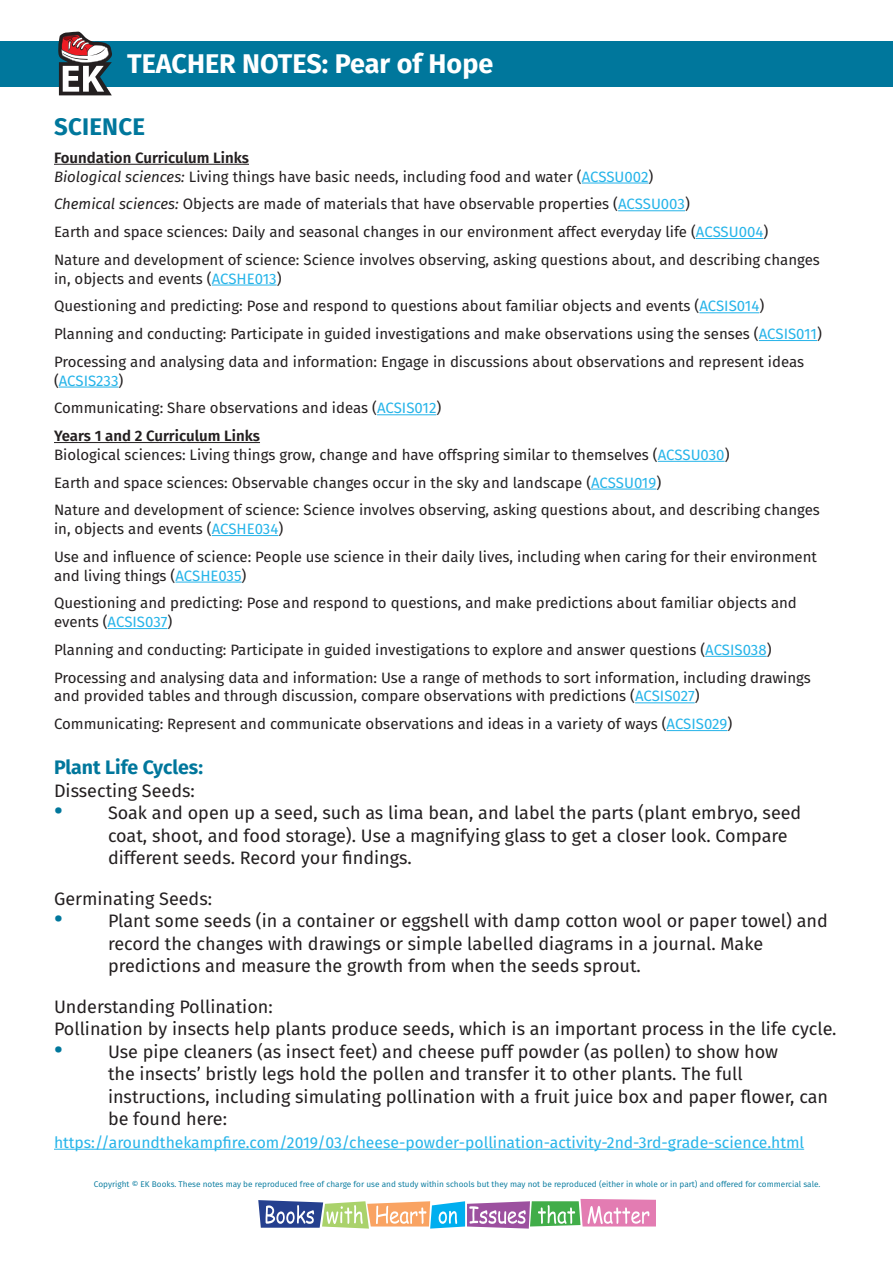
<style>
.page{position:relative;width:893px;height:1263px;background:#fff}
.page>*{position:absolute;margin:0;border:0;box-sizing:border-box;transform-origin:0 0}
.t1{font:700 27px "Fira Sans";color:#fff}
.t2{font:700 24px "Fira Sans";letter-spacing:.01em;color:#00779c}
.t3{font:700 19.5px "Fira Sans";letter-spacing:-.005em;color:#00779c}
.t4{font:18px/22.5px "Fira Sans";color:#231f20}
.t5{font:15.75px "Fira Sans";color:#26b4e9}
.t6{font:15px/18.8px "Fira Sans";color:#231f20}
.t7{font:600 15px "Fira Sans";color:#231f20}
.t8{font:8.25px "Fira Sans";color:#00779c}
.s1{font-style:italic}
.s2{color:#26b4e9}
.s3{font-family:"Montserrat";font-weight:900;font-size:24px;color:#00779c}
</style>
<div class="page">
<div style="left:0;top:41px;width:893px;height:45px;background:#00779c"></div>
<svg style="left:58px;top:32px;width:54px;height:63px"></svg>
<hr style="left:54px;top:164px;width:195px;height:1px;background:#231f20">
<hr style="left:582px;top:183px;width:66px;height:1px;background:#26b4e9">
<hr style="left:618px;top:210px;width:67px;height:1px;background:#26b4e9">
<hr style="left:696px;top:238px;width:67px;height:1px;background:#26b4e9">
<hr style="left:212px;top:285px;width:65px;height:1px;background:#26b4e9">
<hr style="left:699px;top:312px;width:60px;height:1px;background:#26b4e9">
<hr style="left:759px;top:340px;width:58px;height:1px;background:#26b4e9">
<hr style="left:59px;top:387px;width:59px;height:1px;background:#26b4e9">
<hr style="left:377px;top:414px;width:59px;height:1px;background:#26b4e9">
<hr style="left:54px;top:442px;width:206px;height:1px;background:#231f20">
<hr style="left:658px;top:461px;width:67px;height:1px;background:#26b4e9">
<hr style="left:591px;top:489px;width:65px;height:1px;background:#26b4e9">
<hr style="left:212px;top:535px;width:66px;height:1px;background:#26b4e9">
<hr style="left:175px;top:582px;width:67px;height:1px;background:#26b4e9">
<hr style="left:108px;top:628px;width:59px;height:1px;background:#26b4e9">
<hr style="left:705px;top:656px;width:62px;height:1px;background:#26b4e9">
<hr style="left:635px;top:702px;width:60px;height:1px;background:#26b4e9">
<hr style="left:667px;top:730px;width:60px;height:1px;background:#26b4e9">
<hr style="left:54px;top:1149px;width:750px;height:1px;background:#26b4e9">
<svg style="left:258px;top:1199px;width:398px;height:29px"></svg>
<p class="t1" style="left:127px;top:41px;width:368px">TEACHER NOTES: Pear of Hope</p>
<p class="t2" style="left:54px;top:106px;width:92px">SCIENCE</p>
<p class="t7" style="left:54px;top:145px;width:196px">Foundation Curriculum Links</p>
<p class="t6" style="left:54px;top:166px;width:601px"><span class="s1">Biological sciences:</span> Living things have basic needs, including food and water (<span class="s2">ACSSU002</span>)</p>
<p class="t6" style="left:54px;top:194px;width:637px"><span class="s1">Chemical sciences:</span> Objects are made of materials that have observable properties (<span class="s2">ACSSU003</span>)</p>
<p class="t6" style="left:54px;top:222px;width:716px">Earth and space sciences: Daily and seasonal changes in our environment affect everyday life (<span class="s2">ACSSU004</span>)</p>
<p class="t6" style="left:54px;top:250px;width:767px">Nature and development of science: Science involves observing, asking questions about, and describing changes in, objects and events (<span class="s2">ACSHE013</span>)</p>
<p class="t6" style="left:54px;top:296px;width:712px">Questioning and predicting: Pose and respond to questions about familiar objects and events (<span class="s2">ACSIS014</span>)</p>
<p class="t6" style="left:54px;top:324px;width:769px">Planning and conducting: Participate in guided investigations and make observations using the senses (<span class="s2">ACSIS011</span>)</p>
<p class="t6" style="left:54px;top:352px;width:752px">Processing and analysing data and information: Engage in discussions about observations and represent ideas (<span class="s2">ACSIS233</span>)</p>
<p class="t6" style="left:54px;top:398px;width:389px">Communicating: Share observations and ideas (<span class="s2">ACSIS012</span>)</p>
<p class="t7" style="left:54px;top:423px;width:208px">Years 1 and 2 Curriculum Links</p>
<p class="t6" style="left:54px;top:445px;width:677px">Biological sciences: Living things grow, change and have offspring similar to themselves (<span class="s2">ACSSU030</span>)</p>
<p class="t6" style="left:54px;top:472px;width:609px">Earth and space sciences: Observable changes occur in the sky and landscape (<span class="s2">ACSSU019</span>)</p>
<p class="t6" style="left:54px;top:500px;width:767px">Nature and development of science: Science involves observing, asking questions about, and describing changes in, objects and events (<span class="s2">ACSHE034</span>)</p>
<p class="t6" style="left:54px;top:547px;width:764px">Use and influence of science: People use science in their daily lives, including when caring for their environment and living things (<span class="s2">ACSHE035</span>)</p>
<p class="t6" style="left:54px;top:593px;width:744px">Questioning and predicting: Pose and respond to questions, and make predictions about familiar objects and events (<span class="s2">ACSIS037</span>)</p>
<p class="t6" style="left:54px;top:640px;width:719px">Planning and conducting: Participate in guided investigations to explore and answer questions (<span class="s2">ACSIS038</span>)</p>
<p class="t6" style="left:54px;top:667px;width:758px">Processing and analysing data and information: Use a range of methods to sort information, including drawings and provided tables and through discussion, compare observations with predictions (<span class="s2">ACSIS027</span>)</p>
<p class="t6" style="left:54px;top:714px;width:680px">Communicating: Represent and communicate observations and ideas in a variety of ways (<span class="s2">ACSIS029</span>)</p>
<p class="t3" style="left:54px;top:751px;width:150px">Plant Life Cycles:</p>
<p class="t4" style="left:54px;top:778px;width:142px">Dissecting Seeds:</p>
<p class="t4" style="left:108px;top:801px;width:695px;text-indent:-54px"><span class="s3">·</span> Soak and open up a seed, such as lima bean, and label the parts (plant embryo, seed coat, shoot, and food storage). Use a magnifying glass to get a closer look. Compare different seeds. Record your findings.</p>
<p class="t4" style="left:54px;top:886px;width:160px">Germinating Seeds:</p>
<p class="t4" style="left:108px;top:909px;width:721px;text-indent:-54px"><span class="s3">·</span> Plant some seeds (in a container or eggshell with damp cotton wool or paper towel) and record the changes with drawings or simple labelled diagrams in a journal. Make predictions and measure the growth from when the seeds sprout.</p>
<p class="t4" style="left:54px;top:994px;width:220px">Understanding Pollination:</p>
<p class="t4" style="left:54px;top:1017px;width:784px">Pollination by insects help plants produce seeds, which is an important process in the life cycle.</p>
<p class="t4" style="left:108px;top:1039px;width:722px;text-indent:-54px"><span class="s3">·</span> Use pipe cleaners (as insect feet) and cheese puff powder (as pollen) to show how<br>the insects’ bristly legs hold the pollen and transfer it to other plants. The full instructions, including simulating pollination with a fruit juice box and paper flower, can be found here:</p>
<p class="t5" style="left:54px;top:1130px;width:752px">https://aroundthekampfire.com/2019/03/cheese-powder-pollination-activity-2nd-3rd-grade-science.html</p>
<p class="t8" style="left:94px;top:1178px;width:728px">Copyright © EK Books. These notes may be reproduced free of charge for use and study within schools but they may not be reproduced (either in whole or in part) and offered for commercial sale.</p>
</div>
